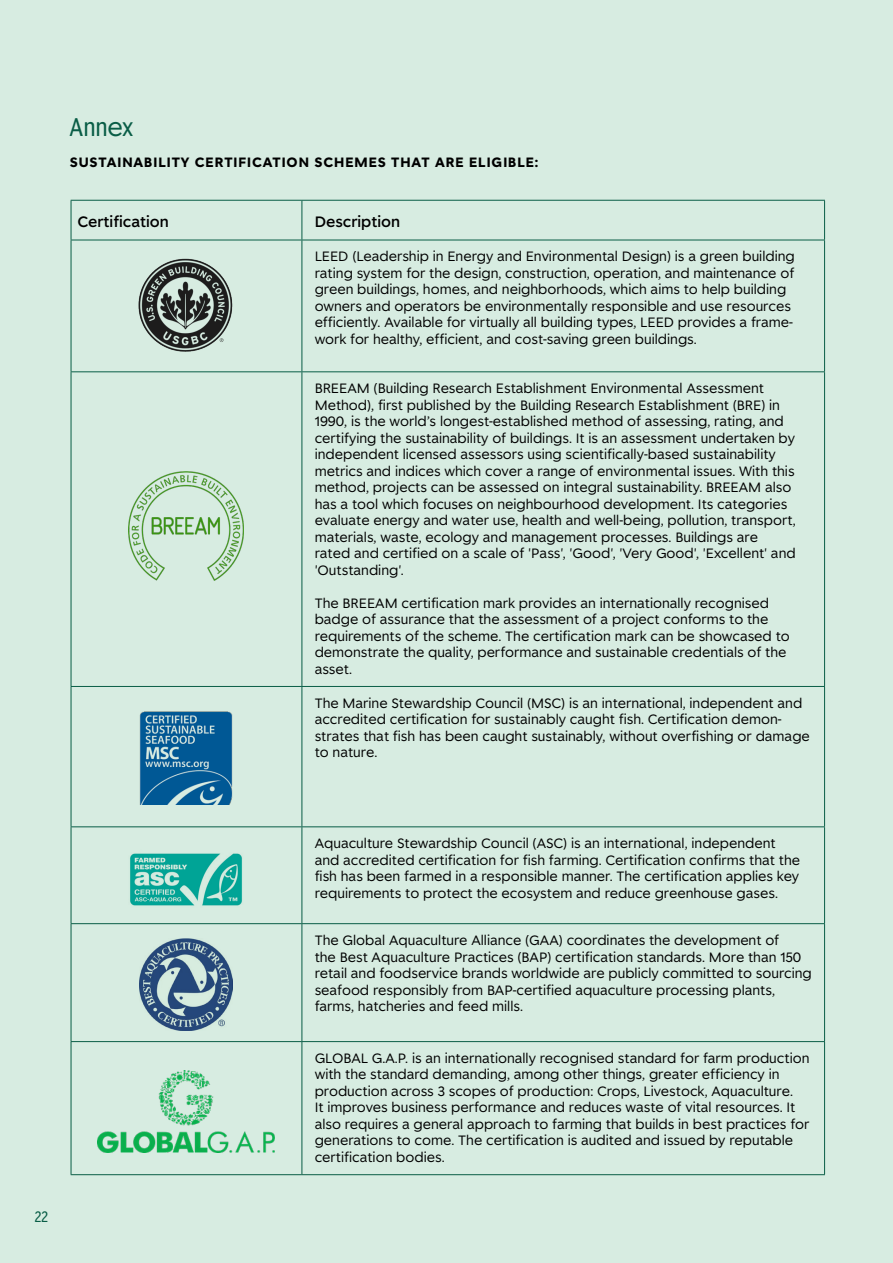
<style>
.page{position:relative;width:893px;height:1263px;background:#d7ece1}
.page>*{position:absolute;margin:0;border:0;box-sizing:border-box;transform-origin:0 0}
.Tittel_3_-_2023{font:25.5px "Spare Bank 1 Title";color:#095d46}
.Tittel_6_-_2023{font:500 15px "Spare Bank 1";color:#000}
.t1{font:15px "Spare Bank 1 Title";color:#095d46}
.Brødtekst{font:13.5px/16.5px "Spare Bank 1";color:#000}
.Tittel_6_-_over_tabeller{font:700 13.5px "Spare Bank 1";letter-spacing:.07em;color:#000}
</style>
<div class="page">
<hr style="left:71px;top:240px;width:231px;height:1px;background:#095d46">
<hr style="left:302px;top:240px;width:523px;height:1px;background:#095d46">
<hr style="left:71px;top:371px;width:231px;height:1px;background:#095d46">
<hr style="left:302px;top:371px;width:523px;height:1px;background:#095d46">
<hr style="left:71px;top:686px;width:231px;height:1px;background:#095d46">
<hr style="left:302px;top:686px;width:523px;height:1px;background:#095d46">
<hr style="left:71px;top:826px;width:231px;height:1px;background:#095d46">
<hr style="left:302px;top:826px;width:523px;height:1px;background:#095d46">
<hr style="left:71px;top:923px;width:231px;height:1px;background:#095d46">
<hr style="left:302px;top:923px;width:523px;height:1px;background:#095d46">
<hr style="left:71px;top:1041px;width:231px;height:1px;background:#095d46">
<hr style="left:302px;top:1041px;width:523px;height:1px;background:#095d46">
<hr style="left:71px;top:1174px;width:231px;height:1px;background:#095d46">
<hr style="left:302px;top:1174px;width:523px;height:1px;background:#095d46">
<hr style="left:71px;top:240px;width:1px;height:131px;background:#095d46">
<hr style="left:302px;top:240px;width:1px;height:131px;background:#095d46">
<hr style="left:824px;top:240px;width:1px;height:131px;background:#095d46">
<hr style="left:71px;top:372px;width:1px;height:314px;background:#095d46">
<hr style="left:302px;top:372px;width:1px;height:314px;background:#095d46">
<hr style="left:824px;top:372px;width:1px;height:314px;background:#095d46">
<hr style="left:71px;top:687px;width:1px;height:139px;background:#095d46">
<hr style="left:302px;top:687px;width:1px;height:139px;background:#095d46">
<hr style="left:824px;top:687px;width:1px;height:139px;background:#095d46">
<hr style="left:71px;top:827px;width:1px;height:96px;background:#095d46">
<hr style="left:302px;top:827px;width:1px;height:96px;background:#095d46">
<hr style="left:824px;top:827px;width:1px;height:96px;background:#095d46">
<hr style="left:71px;top:924px;width:1px;height:117px;background:#095d46">
<hr style="left:302px;top:924px;width:1px;height:117px;background:#095d46">
<hr style="left:824px;top:924px;width:1px;height:117px;background:#095d46">
<hr style="left:71px;top:1042px;width:1px;height:132px;background:#095d46">
<hr style="left:302px;top:1042px;width:1px;height:132px;background:#095d46">
<hr style="left:824px;top:1042px;width:1px;height:132px;background:#095d46">
<hr style="left:71px;top:200px;width:231px;height:1px;background:#095d46">
<hr style="left:71px;top:201px;width:1px;height:39px;background:#095d46">
<hr style="left:302px;top:200px;width:523px;height:1px;background:#095d46">
<hr style="left:302px;top:201px;width:1px;height:39px;background:#095d46">
<hr style="left:824px;top:201px;width:1px;height:39px;background:#095d46">
<img style="left:98px;top:1070px;width:176px;height:82px">
<img style="left:140px;top:938px;width:92px;height:93px">
<img style="left:130px;top:853px;width:112px;height:53px">
<img style="left:140px;top:712px;width:92px;height:92px">
<img style="left:128px;top:472px;width:116px;height:108px">
<img style="left:138px;top:258px;width:95px;height:94px">
<p class="Tittel_3_-_2023" style="left:70px;top:110px;width:65px">Annex</p>
<p class="Tittel_6_-_over_tabeller" style="left:70px;top:153px;width:470px">SUSTAINABILITY CERTIFICATION SCHEMES THAT ARE ELIGIBLE:</p>
<p class="Tittel_6_-_2023" style="left:77px;top:212px;width:93px">Certification</p>
<p class="Tittel_6_-_2023" style="left:315px;top:212px;width:87px">Description</p>
<p class="Brødtekst" style="left:315px;top:248px;width:482px">LEED (Leadership in Energy and Environmental Design) is a green building rating system for the design, construction, operation, and maintenance of green buildings, homes, and neighborhoods, which aims to help building owners and operators be environmentally responsible and use resources efficiently. Available for virtually all building types, LEED provides a frame&shy;work for healthy, efficient, and cost-saving green buildings.</p>
<p class="Brødtekst" style="left:315px;top:380px;width:483px">BREEAM (Building Research Establishment Environmental Assessment Method), first published by the Building Research Establishment (BRE) in 1990, is the world’s longest-established method of assessing, rating, and certifying the sustainability of buildings. It is an assessment undertaken by independent licensed assessors using scientifically-based sustainability metrics and indices which cover a range of environmental issues. With this method, projects can be assessed on integral sustainability. BREEAM also has a tool which focuses on neighbourhood development. Its categories evaluate energy and water use, health and well-being, pollution, transport, materials, waste, ecology and management processes. Buildings are rated and certified on a scale of 'Pass', 'Good', 'Very Good', 'Excellent' and 'Outstanding'.</p>
<p class="Brødtekst" style="left:315px;top:594px;width:477px">The BREEAM certification mark provides an internationally recognised badge of assurance that the assessment of a project conforms to the requirements of the scheme. The certification mark can be showcased to demonstrate the quality, performance and sustainable credentials of the asset.</p>
<p class="Brødtekst" style="left:315px;top:694px;width:497px">The Marine Stewardship Council (MSC) is an international, independent and accredited certification for sustainably caught fish. Certification demon&shy;strates that fish has been caught sustainably, without overfishing or damage to nature.</p>
<p class="t1" style="left:35px;top:1207px;width:15px">22</p>
<p class="Brødtekst" style="left:315px;top:835px;width:487px">Aquaculture Stewardship Council (ASC) is an international, independent and accredited certification for fish farming. Certification confirms that the fish has been farmed in a responsible manner. The certification applies key requirements to protect the ecosystem and reduce greenhouse gases.</p>
<p class="Brødtekst" style="left:315px;top:931px;width:499px">The Global Aquaculture Alliance (GAA) coordinates the development of<br>the Best Aquaculture Practices (BAP) certification standards. More than 150 retail and foodservice brands worldwide are publicly committed to sourcing seafood responsibly from BAP-certified aquaculture processing plants, farms, hatcheries and feed mills.</p>
<p class="Brødtekst" style="left:315px;top:1049px;width:496px">GLOBAL G.A.P. is an internationally recognised standard for farm production with the standard demanding, among other things, greater efficiency in production across 3 scopes of production: Crops, Livestock, Aquaculture.<br>It improves business performance and reduces waste of vital resources. It also requires a general approach to farming that builds in best practices for generations to come. The certification is audited and issued by reputable certification bodies.</p>
</div>
